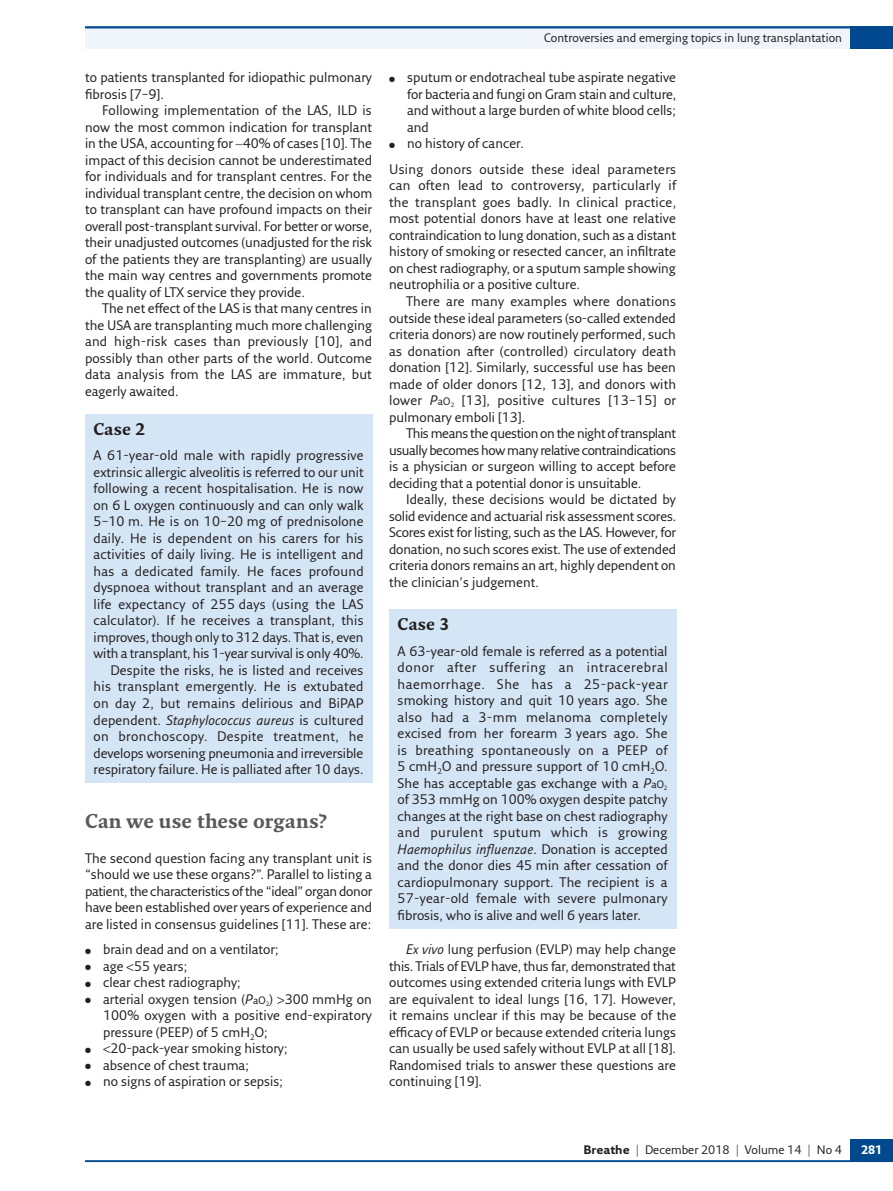
<style>
.page{position:relative;width:893px;height:1191px;background:#fff}
.page>*{position:absolute;margin:0;border:0;box-sizing:border-box;transform-origin:0 0}
.t1{font:700 19.5px "Fresco Std";letter-spacing:-.005em;color:#57585a}
.t2{font:700 16.5px "Fresco Std";color:#231f20}
.t3{font:13.5px/16.5px "Fresco Sans Pro";color:#231f20;text-align:justify}
.t4{font:13.5px/25.5px "Fresco Sans Pro";letter-spacing:.02em;color:#231f20}
.t5{font:12px "Fresco Sans Pro";color:#231f20}
.t6{font:700 12px "Fresco Sans Pro";color:#fff}
.s1{font-style:italic}
.s2{font-size:10.5px}
.s3{font-weight:700}
</style>
<div class="page">
<div style="left:85px;top:26px;width:808px;height:23px;background:#eff5fb"></div>
<hr style="left:85px;top:1160px;width:808px;height:2px;background:#01498e">
<div style="left:850px;top:1138px;width:43px;height:23px;background:#01498e"></div>
<hr style="left:85px;top:26px;width:808px;height:2px;background:#01498e">
<div style="left:850px;top:26px;width:43px;height:23px;background:#01498e"></div>
<div style="left:389px;top:609px;width:287px;height:319px;background:#d4e5f5"></div>
<div style="left:85px;top:414px;width:287px;height:368px;background:#d4e5f5"></div>
<p class="t3" style="left:85px;top:69px;width:289px">to patients transplanted for idiopathic pulmonary fibrosis [7–9].</p>
<p class="t3" style="left:85px;top:102px;width:289px;text-indent:17px">Following implementation of the LAS, ILD is now the most common indication for transplant in the USA, accounting for ∼40% of cases [10]. The impact of this decision cannot be underestimated for individuals and for transplant centres. For the individual transplant centre, the decision on whom to transplant can have profound impacts on their overall post-transplant survival. For better or worse, their unadjusted outcomes (unadjusted for the risk of the patients they are transplanting) are usually the main way centres and governments promote the quality of LTX service they provide.</p>
<p class="t3" style="left:85px;top:300px;width:289px;text-indent:17px">The net effect of the LAS is that many centres in the USA are transplanting much more challenging and high-risk cases than previously [10], and possibly than other parts of the world. Outcome data analysis from the LAS are immature, but eagerly awaited.</p>
<p class="t2" style="left:94px;top:419px;width:53px">Case 2</p>
<p class="t3" style="left:94px;top:447px;width:272px;text-align:right">A 61-year-old male with rapidly progressive extrinsic allergic alveolitis is referred to our unit following a recent hospitalisation. He is now on 6 L oxygen continuously and can only walk 5–10 m. He is on 10–20 mg of prednisolone daily. He is dependent on his carers for his activities of daily living. He is intelligent and has a dedicated family. He faces profound dyspnoea without transplant and an average life expectancy of 255 days (using the LAS calculator). If he receives a transplant, this improves, though only to 312 days. That is, even with a transplant, his 1-year survival is only 40%.<br>Despite the risks, he is listed and receives his transplant emergently. He is extubated on day 2, but remains delirious and BiPAP dependent. <span class="s1">Staphylococcus aureus</span> is cultured on bronchoscopy. Despite treatment, he develops worsening pneumonia and irreversible respiratory failure. He is palliated after 10 days.</p>
<h1 class="t1" style="left:85px;top:809px;width:244px">Can we use these organs?</h1>
<p class="t3" style="left:85px;top:849px;width:289px">The second question facing any transplant unit is “should we use these organs?”. Parallel to listing a patient, the characteristics of the “ideal” organ donor have been established over years of experience and are listed in consensus guidelines [11]. These are:</p>
<p class="t3" style="left:85px;top:941px;width:195px">● brain dead and on a ventilator;</p>
<p class="t3" style="left:85px;top:957px;width:104px">● age 55 years;</p>
<p class="t3" style="left:85px;top:974px;width:157px">● clear chest radiography;</p>
<p class="t3" style="left:103px;top:990px;width:270px;text-indent:-18px">● arterial oxygen tension (<span class="s1">P</span><span class="s2">aO</span><sub>2</sub>) 300 mmHg on 100% oxygen with a positive end-expiratory pressure (PEEP) of 5 cmH<sub>2</sub>O;</p>
<p class="t3" style="left:85px;top:1040px;width:204px">● 20-pack-year smoking history;</p>
<p class="t3" style="left:85px;top:1056px;width:165px">● absence of chest trauma;</p>
<p class="t3" style="left:85px;top:1073px;width:199px">● no signs of aspiration or sepsis;</p>
<p class="t5" style="left:544px;top:30px;width:299px">Controversies and emerging topics in lung transplantation</p>
<p class="t3" style="left:407px;top:69px;width:271px;text-indent:-18px">● sputum or endotracheal tube aspirate negative for bacteria and fungi on Gram stain and culture, and without a large burden of white blood cells; and</p>
<p class="t4" style="left:389px;top:131px;width:289px">● no history of cancer.<br>Using donors outside these ideal parameters</p>
<p class="t3" style="left:389px;top:177px;width:289px">can often lead to controversy, particularly if the transplant goes badly. In clinical practice, most potential donors have at least one relative contraindication to lung donation, such as a distant history of smoking or resected cancer, an infiltrate on chest radiography, or a sputum sample showing neutrophilia or a positive culture.</p>
<p class="t3" style="left:389px;top:293px;width:289px;text-indent:17px">There are many examples where donations outside these ideal parameters (so-called extended criteria donors) are now routinely performed, such as donation after (controlled) circulatory death donation [12]. Similarly, successful use has been made of older donors [12, 13], and donors with lower <span class="s1">P</span><span class="s2">aO</span><sub>2</sub> [13], positive cultures [13–15] or pulmonary emboli [13].</p>
<p class="t3" style="left:389px;top:425px;width:289px;text-indent:17px">This means the question on the night of transplant usually becomes how many relative contraindications is a physician or surgeon willing to accept before deciding that a potential donor is unsuitable.</p>
<p class="t3" style="left:389px;top:491px;width:289px;text-indent:17px">Ideally, these decisions would be dictated by solid evidence and actuarial risk assessment scores.<br>Scores exist for listing, such as the LAS. However, for donation, no such scores exist. The use of extended criteria donors remains an art, highly dependent on the clinician’s judgement.</p>
<p class="t2" style="left:398px;top:614px;width:53px">Case 3</p>
<p class="t3" style="left:398px;top:642px;width:272px">A 63-year-old female is referred as a potential donor after suffering an intracerebral haemorrhage. She has a 25-pack-year smoking history and quit 10 years ago. She also had a 3-mm melanoma completely excised from her forearm 3 years ago. She is breathing spontaneously on a PEEP of 5 cmH<sub>2</sub>O and pressure support of 10 cmH<sub>2</sub>O.<br>She has acceptable gas exchange with a <span class="s1">P</span><span class="s2">aO</span><sub>2 </sub>of 353 mmHg on 100% oxygen despite patchy changes at the right base on chest radiography and purulent sputum which is growing <span class="s1">Haemophilus influenzae</span>. Donation is accepted and the donor dies 45 min after cessation of cardiopulmonary support. The recipient is a 57-year-old female with severe pulmonary fibrosis, who is alive and well 6 years later.</p>
<p class="t3" style="left:389px;top:941px;width:289px;text-indent:17px"><span class="s1">Ex vivo</span> lung perfusion (EVLP) may help change this. Trials of EVLP have, thus far, demonstrated that outcomes using extended criteria lungs with EVLP are equivalent to ideal lungs [16, 17]. However, it remains unclear if this may be because of the efficacy of EVLP or because extended criteria lungs can usually be used safely without EVLP at all [18].<br>Randomised trials to answer these questions are continuing [19].</p>
<p class="t5" style="left:583px;top:1142px;width:260px"><span class="s3">Breathe</span> | December 2018 | Volume 14 | No 4</p>
<p class="t6" style="left:861px;top:1142px;width:23px">281</p>
</div>
